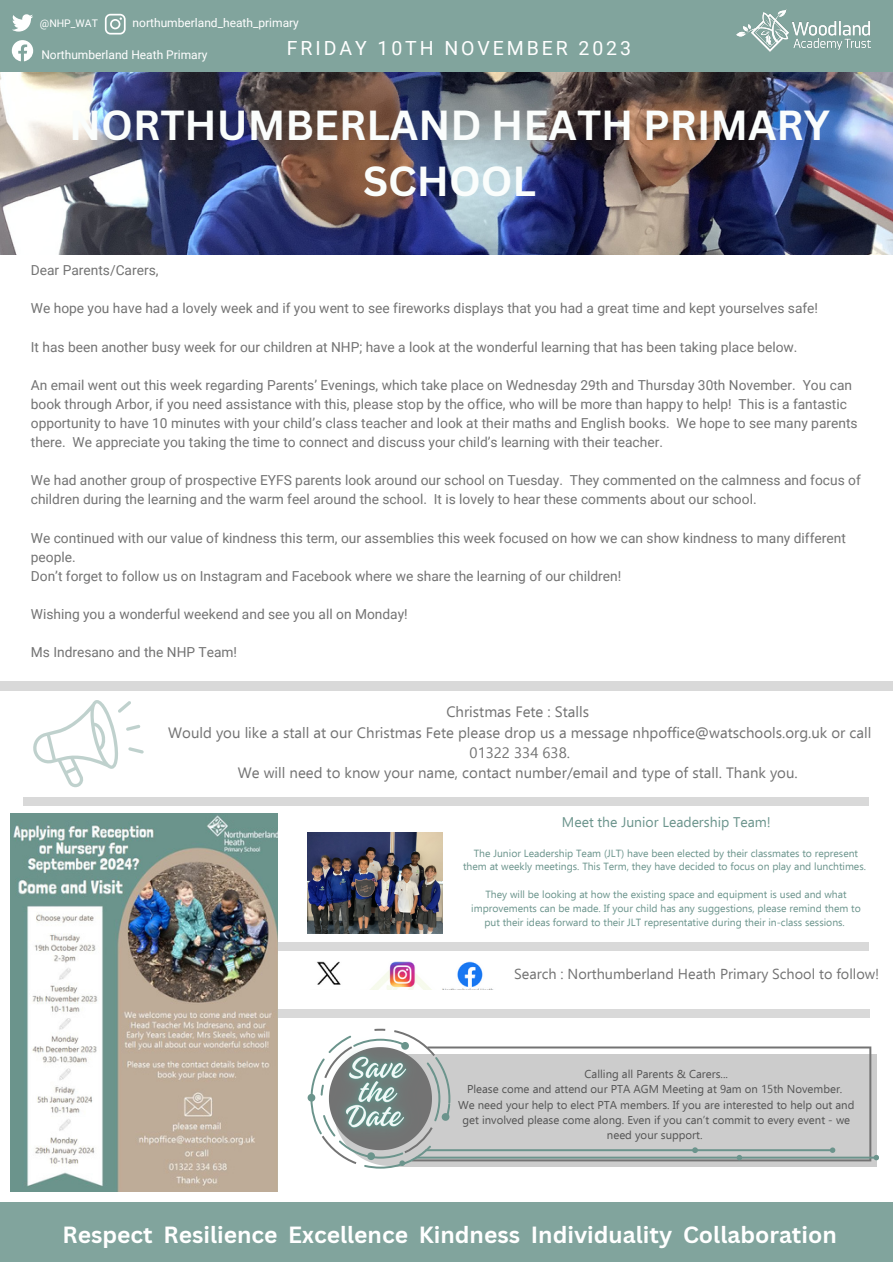
<style>
.page{position:relative;width:893px;height:1264px;background:#fff}
.page>*{position:absolute;margin:0;border:0;box-sizing:border-box;transform-origin:0 0}
.t1{font:700 40.8px/56.6px "Canva Sans";color:#fafdfc;text-align:center}
.t2{font:700 22.8px "Canva Sans";color:#fff}
.t3{font:19.5px "Roboto";letter-spacing:.15em;color:#fff}
.t4{font:15px/20.2px "Ebrima";color:#737373;text-align:center}
.t5{font:14.4px "Ebrima";color:#737373}
.t6{font:13.95px "Ebrima";color:#6b948c}
.t7{font:13.8px/19px "Roboto";color:#737373}
.t8{font:12px "Roboto";color:#fff}
.t9{font:11.4px/15.3px "Ebrima";color:#545454;text-align:center}
.t10{font:10.5px "Roboto";color:#fff}
.t11{font:10.35px/13.8px "Ebrima";color:#6b948c;text-align:center}
</style>
<div class="page">
<div style="left:0;top:0;width:892px;height:83px;background:#81a49d"></div>
<div style="left:0;top:1202px;width:892px;height:60px;background:#81a49d"></div>
<img style="left:736px;top:9px;width:134px;height:43px">
<svg style="left:12px;top:14px;width:21px;height:18px"></svg>
<svg style="left:12px;top:40px;width:21px;height:21px"></svg>
<div style="left:0;top:680px;width:892px;height:10px;background:#d9d9d9"></div>
<img style="left:0;top:73px;width:892px;height:181px">
<svg style="left:105px;top:14px;width:20px;height:20px"></svg>
<img style="left:317px;top:961px;width:175px;height:28px">
<div style="left:55px;top:1008px;width:815px;height:9px;background:#d9d9d9"></div>
<div style="left:45px;top:941px;width:824px;height:9px;background:#d9d9d9"></div>
<div style="left:24px;top:796px;width:844px;height:9px;background:#d9d9d9"></div>
<img style="left:11px;top:813px;width:266px;height:378px">
<svg style="left:450px;top:1053px;width:426px;height:113px;background:#c4c4c4"></svg>
<svg style="left:450px;top:1046px;width:421px;height:115px;background:#cacbcb"></svg>
<svg style="left:736px;top:1154px;width:6px;height:6px"></svg>
<svg style="left:829px;top:1147px;width:6px;height:5px"></svg>
<svg style="left:873px;top:1154px;width:5px;height:6px"></svg>
<svg style="left:692px;top:1147px;width:6px;height:5px"></svg>
<hr style="left:425px;top:1149px;width:406px;height:2px;background:#6b948c">
<hr style="left:415px;top:1156px;width:461px;height:2px;background:#6b948c">
<img style="left:307px;top:832px;width:135px;height:101px">
<svg style="left:33px;top:700px;width:111px;height:87px"></svg>
<img style="left:302px;top:1008px;width:148px;height:161px">
<p class="t10" style="left:40px;top:18px;width:60px">@NHP_WAT</p>
<p class="t8" style="left:133px;top:16px;width:168px">northumberland_heath_primary</p>
<p class="t8" style="left:41px;top:47px;width:167px">Northumberland Heath Primary</p>
<p class="t3" style="left:287px;top:37px;width:345px">FRIDAY 10TH NOVEMBER 2023</p>
<p class="t1" style="left:69px;top:96px;width:762px">NORTHUMBERLAND HEATH PRIMARY<br>SCHOOL</p>
<p class="t7" style="left:31px;top:261px;width:129px">Dear Parents/Carers,</p>
<p class="t7" style="left:31px;top:299px;width:788px">We hope you have had a lovely week and if you went to see fireworks displays that you had a great time and kept yourselves safe!</p>
<p class="t7" style="left:31px;top:337px;width:768px">It has been another busy week for our children at NHP; have a look at the wonderful learning that has been taking place below.</p>
<p class="t7" style="left:31px;top:375px;width:828px">An email went out this week regarding Parents’ Evenings, which take place on Wednesday 29th and Thursday 30th November. You can book through Arbor, if you need assistance with this, please stop by the office, who will be more than happy to help! This is a fantastic opportunity to have 10 minutes with your child’s class teacher and look at their maths and English books. We hope to see many parents there. We appreciate you taking the time to connect and discuss your child’s learning with their teacher.</p>
<p class="t7" style="left:31px;top:471px;width:831px">We had another group of prospective EYFS parents look around our school on Tuesday. They commented on the calmness and focus of children during the learning and the warm feel around the school. It is lovely to hear these comments about our school.</p>
<p class="t7" style="left:31px;top:528px;width:816px">We continued with our value of kindness this term, our assemblies this week focused on how we can show kindness to many different people.</p>
<p class="t7" style="left:31px;top:566px;width:592px">Don’t forget to follow us on Instagram and Facebook where we share the learning of our children!</p>
<p class="t7" style="left:31px;top:605px;width:378px">Wishing you a wonderful weekend and see you all on Monday!</p>
<p class="t7" style="left:31px;top:643px;width:208px">Ms Indresano and the NHP Team!</p>
<p class="t4" style="left:446px;top:701px;width:144px">Christmas Fete : Stalls</p>
<p class="t4" style="left:168px;top:721px;width:704px">Would you like a stall at our Christmas Fete please drop us a message nhpoffice@watschools.org.uk or call<br>01322 334 638.</p>
<p class="t4" style="left:238px;top:761px;width:561px">We will need to know your name, contact number/email and type of stall. Thank you.</p>
<p class="t6" style="left:561px;top:812px;width:210px">Meet the Junior Leadership Team!</p>
<p class="t11" style="left:463px;top:845px;width:404px">The Junior Leadership Team (JLT) have been elected by their classmates to represent them at weekly meetings. This Term, they have decided to focus on play and lunchtimes.</p>
<p class="t11" style="left:471px;top:886px;width:391px">They will be looking at how the existing space and equipment is used and what improvements can be made. If your child has any suggestions, please remind them to put their ideas forward to their JLT representative during their in-class sessions.</p>
<p class="t5" style="left:514px;top:963px;width:366px">Search : Northumberland Heath Primary School to follow!</p>
<p class="t9" style="left:584px;top:1065px;width:145px">Calling all Parents &amp; Carers...</p>
<p class="t9" style="left:467px;top:1080px;width:377px">Please come and attend our PTA AGM Meeting at 9am on 15th November.</p>
<p class="t9" style="left:458px;top:1096px;width:398px">We need your help to elect PTA members. If you are interested to help out and get involved please come along. Even if you can’t commit to every event - we need your support.</p>
<p class="t2" style="left:62px;top:1218px;width:775px">Respect Resilience Excellence Kindness Individuality Collaboration</p>
</div>
